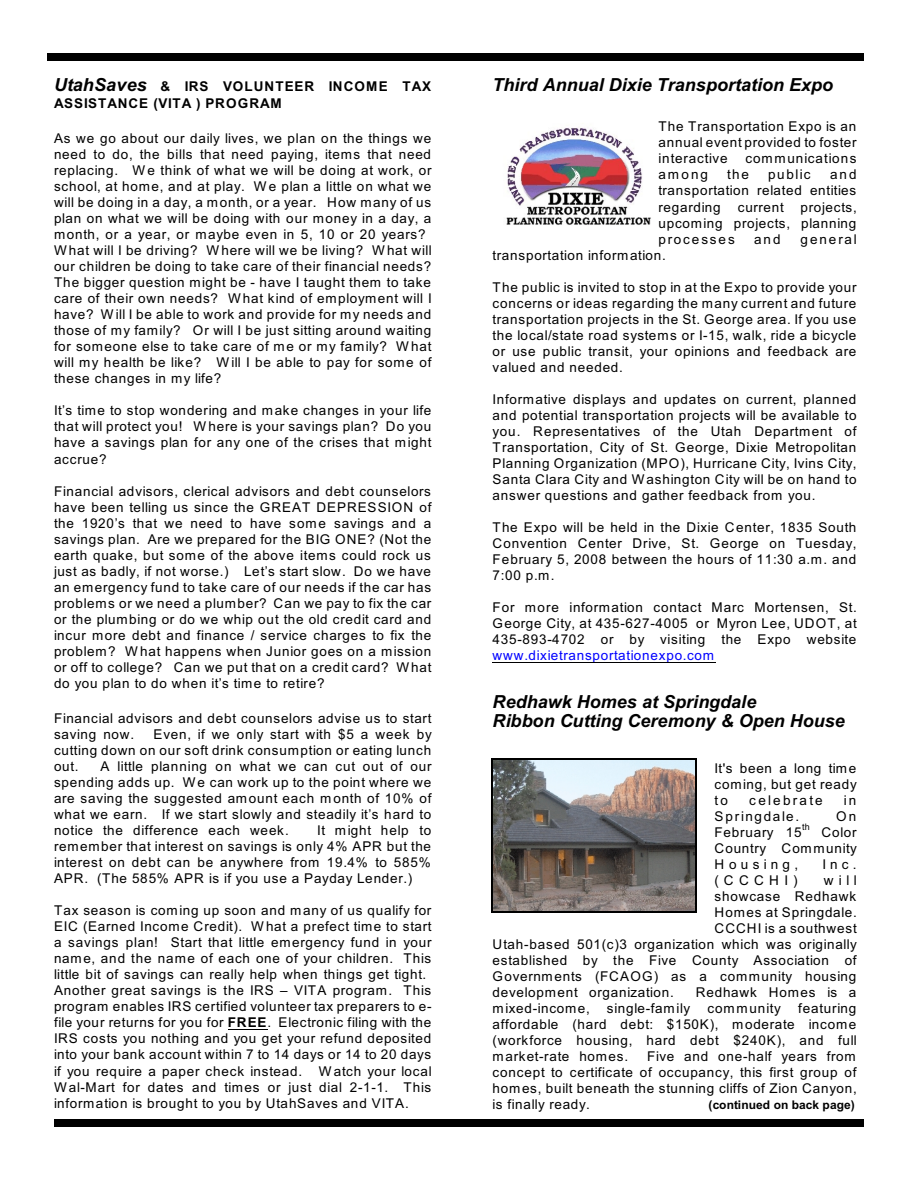
<style>
.page{position:relative;width:918px;height:1188px;background:#fff}
.page>*{position:absolute;margin:0;border:0;box-sizing:border-box;transform-origin:0 0}
.t1{font:italic 700 18px/19.2px "Arial";color:#000}
.t2{font:13.5px/16px "Arial";letter-spacing:.06em;color:#000;text-align:justify}
.t3{font:700 13.5px/16.4px "Arial";letter-spacing:.075em;color:#000}
.t4{font:13.5px "Arial";letter-spacing:.125em;color:#000}
.t5{font:13.5px "Arial";letter-spacing:.175em;color:#000}
.t6{font:13.5px "Arial";letter-spacing:.14em;color:#000}
.t7{font:700 12px "Arial";letter-spacing:.01em;color:#000}
.t8{font:9px "Arial";color:#000}
.s1{font-style:italic;font-size:18px}
.s2{font-weight:700}
.s3{color:#00f}
</style>
<div class="page">
<div style="left:47px;top:54px;width:817px;height:7px;background:#000"></div>
<div style="left:54px;top:1120px;width:810px;height:7px;background:#000"></div>
<img style="left:506px;top:128px;width:145px;height:97px">
<hr style="left:228px;top:1029px;width:39px;height:1px;background:#000">
<hr style="left:493px;top:662px;width:223px;height:1px;background:#000">
<img style="left:493px;top:760px;width:202px;height:152px">
<hr style="left:491px;top:758px;width:2px;height:155px;background:#000">
<hr style="left:695px;top:758px;width:1px;height:155px;background:#000">
<hr style="left:491px;top:758px;width:205px;height:2px;background:#000">
<hr style="left:491px;top:912px;width:205px;height:1px;background:#000">
<p class="t3" style="left:54px;top:80px;width:379px"><span class="s1">UtahSaves</span> &amp; IRS VOLUNTEER INCOME TAX<br>ASSISTANCE (VITA ) PROGRAM</p>
<p class="t2" style="left:54px;top:132px;width:379px;text-align:left">As we go about our daily lives, we plan on the things we need to do, the bills that need paying, items that need replacing. We think of what we will be doing at work, or school, at home, and at play. We plan a little on what we will be doing in a day, a month, or a year. How many of us plan on what we will be doing with our money in a day, a month, or a year, or maybe even in 5, 10 or 20 years?<br>What will I be driving? Where will we be living? What will our children be doing to take care of their financial needs?<br>The bigger question might be - have I taught them to take care of their own needs? What kind of employment will I have? Will I be able to work and provide for my needs and those of my family? Or will I be just sitting around waiting for someone else to take care of me or my family? What will my health be like? Will I be able to pay for some of these changes in my life?</p>
<p class="t2" style="left:54px;top:404px;width:379px">It’s time to stop wondering and make changes in your life that will protect you! Where is your savings plan? Do you have a savings plan for any one of the crises that might accrue?</p>
<p class="t2" style="left:54px;top:484px;width:379px">Financial advisors, clerical advisors and debt counselors have been telling us since the GREAT DEPRESSION of the 1920’s that we need to have some savings and a savings plan. Are we prepared for the BIG ONE? (Not the earth quake, but some of the above items could rock us just as badly, if not worse.) Let’s start slow. Do we have an emergency fund to take care of our needs if the car has problems or we need a plumber? Can we pay to fix the car or the plumbing or do we whip out the old credit card and incur more debt and finance / service charges to fix the problem? What happens when Junior goes on a mission or off to college? Can we put that on a credit card? What do you plan to do when it’s time to retire?</p>
<p class="t2" style="left:54px;top:712px;width:379px">Financial advisors and debt counselors advise us to start saving now.</p>
<p class="t2" style="left:54px;top:728px;width:379px;text-indent:100px">Even, if we only start with $5 a week by cutting down on our soft drink consumption or eating lunch out.</p>
<p class="t2" style="left:54px;top:760px;width:379px;text-indent:46px">A little planning on what we can cut out of our spending adds up. We can work up to the point where we are saving the suggested amount each month of 10% of what we earn. If we start slowly and steadily it’s hard to notice the difference each week.</p>
<p class="t2" style="left:54px;top:824px;width:379px;text-indent:263px">It might help to remember that interest on savings is only 4% APR but the interest on debt can be anywhere from 19.4% to 585% APR. (The 585% APR is if you use a Payday Lender.)</p>
<p class="t2" style="left:54px;top:904px;width:379px;text-align:left">Tax season is coming up soon and many of us qualify for EIC (Earned Income Credit). W hat a prefect time to start a savings plan! Start that little emergency fund in your name, and the name of each one of your children. This little bit of savings can really help when things get tight.<br>Another great savings is the IRS – VITA program. This program enables IRS certified volunteer tax preparers to e&shy;file your returns for you for <span class="s2">FREE</span>. Electronic filing with the IRS costs you nothing and you get your refund deposited into your bank account within 7 to 14 days or 14 to 20 days if you require a paper check instead. Watch your local Wal-Mart for dates and times or just dial 2-1-1. This information is brought to you by UtahSaves and VITA.</p>
<p class="t1" style="left:493px;top:77px;width:342px">Third Annual Dixie Transportation Expo</p>
<p class="t2" style="left:658px;top:120px;width:200px">The Transportation Expo is an annual event provided to foster interactive</p>
<p class="t2" style="left:745px;top:152px;width:112px">communications</p>
<p class="t2" style="left:658px;top:168px;width:200px;text-indent:172px">and transportation related entities regarding</p>
<p class="t2" style="left:658px;top:168px;width:51px">among</p>
<p class="t2" style="left:727px;top:168px;width:23px">the</p>
<p class="t2" style="left:768px;top:168px;width:44px">public</p>
<p class="t2" style="left:658px;top:200px;width:200px;text-indent:79px">current projects, upcoming projects, planning processes</p>
<p class="t2" style="left:754px;top:232px;width:28px">and</p>
<p class="t6" style="left:801px;top:234px;width:58px">general</p>
<p class="t2" style="left:493px;top:248px;width:175px">transportation information.</p>
<p class="t2" style="left:493px;top:280px;width:366px">The public is invited to stop in at the Expo to provide your concerns or ideas regarding the many current and future transportation projects in the St. George area. If you use the local/state road systems or I-15, walk, ride a bicycle or use public transit, your opinions and feedback are valued and needed.</p>
<p class="t2" style="left:493px;top:392px;width:366px">Informative displays and updates on current, planned and potential transportation projects will be available to you. Representatives of the Utah Department of Transportation, City of St. George, Dixie Metropolitan Planning Organization (MPO), Hurricane City, Ivins City, Santa Clara City and Washington City will be on hand to answer questions and gather feedback from you.</p>
<p class="t2" style="left:493px;top:520px;width:366px">The Expo will be held in the Dixie Center, 1835 South Convention Center Drive, St. George on Tuesday, February 5, 2008 between the hours of 11:30 a.m. and 7:00 p.m.</p>
<p class="t2" style="left:493px;top:600px;width:366px">For more information contact Marc Mortensen, St.<br>George City, at 435-627-4005 or Myron Lee, UDOT, at 435-893-4702 or by visiting the Expo website <span class="s3">www.dixietransportationexpo.com</span></p>
<p class="t1" style="left:493px;top:694px;width:354px">Redhawk Homes at Springdale<br>Ribbon Cutting Ceremony &amp; Open House</p>
<p class="t2" style="left:715px;top:761px;width:144px">It's been a long time coming, but get ready to</p>
<p class="t5" style="left:749px;top:795px;width:75px">celebrate</p>
<p class="t2" style="left:844px;top:793px;width:14px">in</p>
<p class="t4" style="left:715px;top:811px;width:86px">Springdale.</p>
<p class="t2" style="left:836px;top:809px;width:22px">On</p>
<p class="t2" style="left:715px;top:825px;width:88px">February 15</p>
<p class="t2" style="left:822px;top:825px;width:37px">Color</p>
<p class="t8" style="left:802px;top:824px;width:9px">th</p>
<p class="t2" style="left:715px;top:841px;width:144px">Country Community<br>Housing,</p>
<p class="t2" style="left:822px;top:857px;width:36px">Inc.</p>
<p class="t2" style="left:715px;top:873px;width:84px">(CCCHI)</p>
<p class="t2" style="left:824px;top:873px;width:35px">will</p>
<p class="t2" style="left:715px;top:889px;width:143px">showcase Redhawk</p>
<p class="t2" style="left:715px;top:905px;width:144px">Homes at Springdale.</p>
<p class="t2" style="left:715px;top:921px;width:144px">CCCHI is a southwest</p>
<p class="t2" style="left:493px;top:937px;width:366px">Utah-based 501(c)3 organization which was originally</p>
<p class="t2" style="left:493px;top:953px;width:365px">established by the Five County Association of</p>
<p class="t2" style="left:493px;top:969px;width:365px">Governments (FCAOG) as a community housing</p>
<p class="t2" style="left:493px;top:985px;width:183px">development organization.</p>
<p class="t2" style="left:696px;top:985px;width:162px">Redhawk Homes is a</p>
<p class="t2" style="left:493px;top:1001px;width:99px">mixed-income,</p>
<p class="t2" style="left:607px;top:1001px;width:85px">single-family</p>
<p class="t2" style="left:707px;top:1001px;width:75px">community</p>
<p class="t2" style="left:493px;top:1001px;width:366px;text-indent:306px">featuring affordable (hard debt: $150K), moderate income (workforce housing, hard debt $240K), and full market-rate homes.</p>
<p class="t2" style="left:493px;top:1049px;width:366px;text-indent:154px">Five and one-half years from concept to certificate of occupancy, this first group of homes, built beneath the stunning cliffs of Zion Canyon, is finally ready.</p>
<p class="t7" style="left:709px;top:1100px;width:148px">(continued on back page)</p>
</div>
